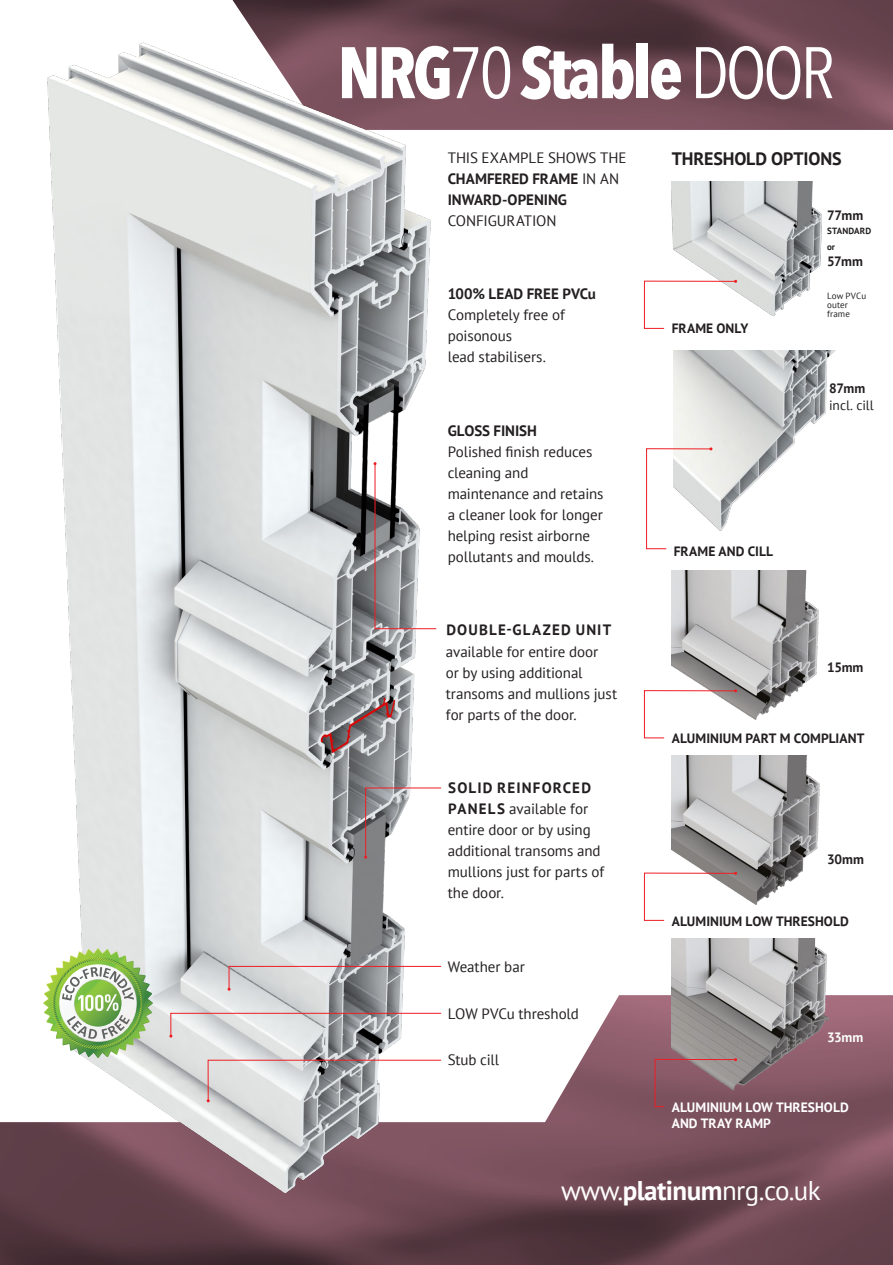
<style>
.page{position:relative;width:893px;height:1265px;background:#fff}
.page>*{position:absolute;margin:0;border:0;box-sizing:border-box;transform-origin:0 0}
.t1{font:700 72px "Avenir Next Condensed";letter-spacing:-.05em;color:#fff}
.t2{font:27px "PT Sans";letter-spacing:-.02em;color:#fff}
.t3{font:700 18px "PT Sans";letter-spacing:-.005em;color:#231f20}
.t4{font:15px/21px "PT Sans";letter-spacing:-.005em;color:#231f20}
.t5{font:700 15px/21px "PT Sans";color:#231f20}
.t6{font:700 15px "PT Sans";letter-spacing:.08em;color:#231f20}
.t7{font:700 13.5px "PT Sans";color:#231f20}
.t8{font:700 13.5px/16.5px "PT Sans";letter-spacing:.005em;color:#fff}
.t9{font:13.5px "PT Sans";letter-spacing:-.01em;color:#231f20}
.t10{font:9px/9px "PT Sans";letter-spacing:.015em;color:#231f20}
.t11{font:700 9px "PT Sans";letter-spacing:.02em;color:#231f20}
.s1{font-weight:400}
.s2{font-weight:700}
</style>
<div class="page">
<img style="left:0;top:995px;width:893px;height:269px">
<img style="left:543px;top:0;width:350px;height:130px">
<img style="left:0;top:0;width:543px;height:1241px">
<img style="left:672px;top:181px;width:150px;height:136px">
<svg style="left:644px;top:280px;width:93px;height:49px"></svg>
<img style="left:672px;top:570px;width:147px;height:150px">
<svg style="left:644px;top:689px;width:93px;height:49px"></svg>
<img style="left:672px;top:755px;width:148px;height:150px">
<svg style="left:644px;top:871px;width:93px;height:50px"></svg>
<img style="left:672px;top:938px;width:156px;height:163px">
<svg style="left:654px;top:1058px;width:83px;height:49px;background:#8b616b"></svg>
<img style="left:674px;top:350px;width:162px;height:180px">
<svg style="left:646px;top:447px;width:66px;height:102px"></svg>
<svg style="left:373px;top:462px;width:64px;height:167px"></svg>
<svg style="left:364px;top:787px;width:78px;height:71px"></svg>
<svg style="left:228px;top:965px;width:214px;height:25px"></svg>
<svg style="left:169px;top:1012px;width:273px;height:25px"></svg>
<svg style="left:207px;top:1059px;width:235px;height:43px"></svg>
<svg style="left:43px;top:948px;width:110px;height:110px"></svg>
<h1 class="t1" style="left:337px;top:29px;width:499px">NRG<span class="s1">70</span> Stable <span class="s1">DOOR</span></h1>
<p class="t5" style="left:448px;top:147px;width:180px"><span class="s1">THIS EXAMPLE SHOWS THE<br></span>CHAMFERED FRAME <span class="s1">IN AN<br></span>INWARD-OPENING</p>
<p class="t4" style="left:448px;top:210px;width:110px">CONFIGURATION</p>
<p class="t5" style="left:448px;top:283px;width:150px">100% LEAD FREE PVCu</p>
<p class="t4" style="left:448px;top:304px;width:119px">Completely free of poisonous<br>lead stabilisers.</p>
<p class="t5" style="left:448px;top:420px;width:91px">GLOSS FINISH</p>
<p class="t4" style="left:448px;top:441px;width:157px">Polished finish reduces cleaning and maintenance and retains a cleaner look for longer helping resist airborne pollutants and moulds.</p>
<p class="t6" style="left:446px;top:620px;width:166px">DOUBLE-GLAZED UNIT</p>
<p class="t4" style="left:446px;top:640px;width:173px">available for entire door<br>or by using additional transoms and mullions just for parts of the door.</p>
<p class="t4" style="left:448px;top:777px;width:158px"><span class="s2">SOLID REINFORCED<br>PANELS</span> available for entire door or by using additional transoms and mullions just for parts of the door.</p>
<p class="t4" style="left:448px;top:955px;width:79px">Weather bar</p>
<p class="t4" style="left:448px;top:1002px;width:133px">LOW PVCu threshold</p>
<p class="t4" style="left:448px;top:1049px;width:53px">Stub cill</p>
<p class="t3" style="left:672px;top:147px;width:171px">THRESHOLD OPTIONS</p>
<p class="t7" style="left:827px;top:206px;width:38px">77mm</p>
<p class="t11" style="left:827px;top:224px;width:46px">STANDARD</p>
<p class="t7" style="left:672px;top:319px;width:78px">FRAME ONLY</p>
<p class="t7" style="left:674px;top:542px;width:101px">FRAME AND CILL</p>
<p class="t11" style="left:827px;top:241px;width:10px">or</p>
<p class="t7" style="left:827px;top:252px;width:37px">57mm</p>
<p class="t10" style="left:827px;top:291px;width:41px">Low PVCu outer frame</p>
<p class="t7" style="left:829px;top:379px;width:38px">87mm</p>
<p class="t9" style="left:829px;top:396px;width:46px">incl. cill</p>
<p class="t7" style="left:827px;top:658px;width:38px">15mm</p>
<p class="t7" style="left:672px;top:729px;width:194px">ALUMINIUM PART M COMPLIANT</p>
<p class="t7" style="left:827px;top:850px;width:38px">30mm</p>
<p class="t7" style="left:672px;top:912px;width:179px">ALUMINIUM LOW THRESHOLD</p>
<p class="t8" style="left:827px;top:1028px;width:38px">33mm</p>
<p class="t8" style="left:672px;top:1098px;width:179px">ALUMINIUM LOW THRESHOLD<br>AND TRAY RAMP</p>
<h2 class="t2" style="left:561px;top:1173px;width:261px">www.<span class="s2">platinum</span>nrg.co.uk</h2>
</div>
